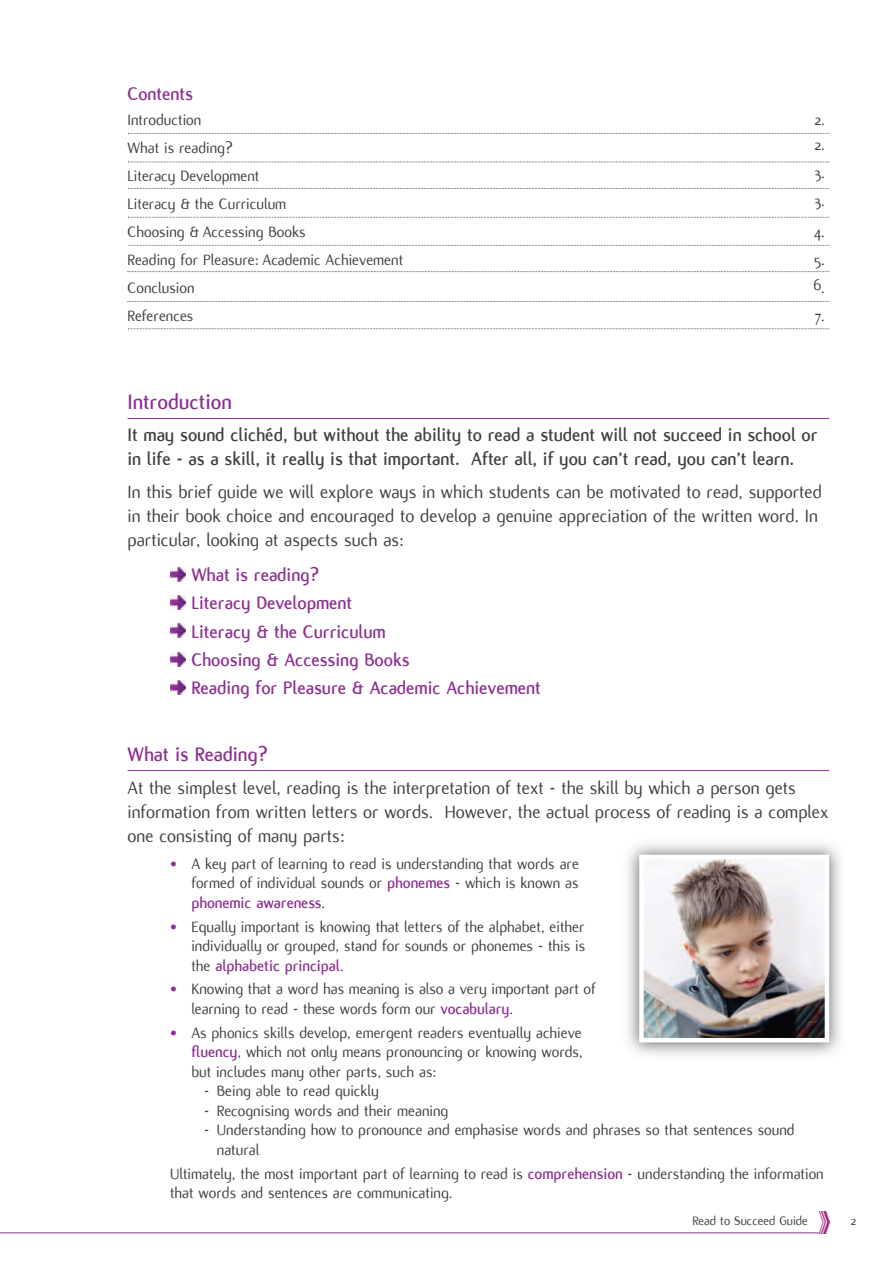
<style>
.page{position:relative;width:893px;height:1263px;background:#fff}
.page>*{position:absolute;margin:0;border:0;box-sizing:border-box;transform-origin:0 0}
.t1{font:700 22.5px "Flux";color:#8d3092}
.t2{font:700 21px "Flux";color:#8d3092}
.t3{font:19.5px/24px "Flux";color:#3e4042}
.t4{font:700 19.5px/24px "Flux";color:#3e4042}
.t5{font:700 19.5px/28.2px "Flux";color:#8d3092}
.t6{font:16.5px/19.5px "Flux";color:#3e4042;text-align:justify}
.t7{font:13.5px "Flux";color:#3e4042}
.s1{color:#8d3092}
.s2{font-weight:700;color:#8d3092}
</style>
<div class="page">
<svg style="left:128px;top:133px;width:701px;height:1px"></svg>
<svg style="left:128px;top:162px;width:701px;height:1px"></svg>
<svg style="left:128px;top:188px;width:701px;height:1px"></svg>
<svg style="left:128px;top:217px;width:701px;height:1px"></svg>
<svg style="left:128px;top:245px;width:701px;height:1px"></svg>
<svg style="left:128px;top:328px;width:701px;height:1px"></svg>
<svg style="left:128px;top:271px;width:701px;height:1px"></svg>
<svg style="left:128px;top:301px;width:701px;height:1px"></svg>
<hr style="left:128px;top:418px;width:701px;height:1px;background:#8d3092">
<hr style="left:128px;top:770px;width:701px;height:1px;background:#8d3092">
<hr style="left:0;top:1232px;width:820px;height:1px;background:#8d3092">
<img style="left:819px;top:1212px;width:10px;height:21px">
<img style="left:627px;top:843px;width:214px;height:212px">
<img style="left:644px;top:860px;width:180px;height:177px">
<div style="left:639px;top:855px;width:190px;height:187px;border:4px solid #fff"></div>
<img style="left:170px;top:567px;width:15px;height:14px">
<img style="left:170px;top:595px;width:15px;height:15px">
<img style="left:170px;top:623px;width:15px;height:14px">
<img style="left:170px;top:652px;width:15px;height:14px">
<img style="left:170px;top:680px;width:15px;height:15px">
<p class="t5" style="left:128px;top:80px;width:67px">Contents</p>
<p class="t6" style="left:128px;top:110px;width:75px">Introduction</p>
<p class="t6" style="left:814px;top:110px;width:12px">2.</p>
<p class="t6" style="left:128px;top:138px;width:107px">What is reading?</p>
<p class="t6" style="left:814px;top:135px;width:12px">2.</p>
<p class="t6" style="left:128px;top:166px;width:133px">Literacy Development</p>
<p class="t6" style="left:814px;top:163px;width:12px">3.</p>
<p class="t6" style="left:128px;top:194px;width:160px">Literacy &amp; the Curriculum</p>
<p class="t6" style="left:814px;top:191px;width:12px">3.</p>
<p class="t6" style="left:128px;top:222px;width:179px">Choosing &amp; Accessing Books</p>
<p class="t6" style="left:814px;top:222px;width:13px">4.</p>
<p class="t6" style="left:128px;top:250px;width:277px">Reading for Pleasure: Academic Achievement</p>
<p class="t6" style="left:814px;top:250px;width:12px">5.</p>
<p class="t6" style="left:128px;top:278px;width:68px">Conclusion</p>
<p class="t6" style="left:813px;top:277px;width:13px">6.</p>
<p class="t6" style="left:128px;top:306px;width:67px">References</p>
<p class="t6" style="left:815px;top:306px;width:12px">7.</p>
<h1 class="t1" style="left:128px;top:390px;width:106px">Introduction</h1>
<p class="t4" style="left:128px;top:423px;width:692px">It may sound clichéd, but without the ability to read a student will not succeed in school or in life - as a skill, it really is that important. After all, if you can’t read, you can’t learn.</p>
<p class="t3" style="left:128px;top:480px;width:696px">In this brief guide we will explore ways in which students can be motivated to read, supported in their book choice and encouraged to develop a genuine appreciation of the written word. In particular, looking at aspects such as:</p>
<p class="t5" style="left:191px;top:561px;width:351px">What is reading?<br>Literacy Development<br>Literacy &amp; the Curriculum<br>Choosing &amp; Accessing Books<br>Reading for Pleasure &amp; Academic Achievement</p>
<p class="t2" style="left:128px;top:743px;width:142px">What is Reading?</p>
<p class="t3" style="left:128px;top:776px;width:702px">At the simplest level, reading is the interpretation of text - the skill by which a person gets information from written letters or words. However, the actual process of reading is a complex one consisting of many parts:</p>
<p class="t6" style="left:191px;top:854px;width:389px;text-indent:-21px"><span class="s1">•</span> A key part of learning to read is understanding that words are formed of individual sounds or <span class="s2">phonemes</span> - which is known as <span class="s2">phonemic awareness</span>.</p>
<p class="t6" style="left:191px;top:917px;width:395px;text-indent:-21px"><span class="s1">•</span> Equally important is knowing that letters of the alphabet, either individually or grouped, stand for sounds or phonemes - this is the <span class="s2">alphabetic principal</span>.</p>
<p class="t6" style="left:191px;top:979px;width:406px;text-indent:-21px"><span class="s1">•</span> Knowing that a word has meaning is also a very important part of learning to read - these words form our <span class="s2">vocabulary</span>.</p>
<p class="t6" style="left:191px;top:1023px;width:393px;text-indent:-21px"><span class="s1">•</span> As phonics skills develop, emergent readers eventually achieve <span class="s2">fluency</span>, which not only means pronouncing or knowing words, but includes many other parts, such as:</p>
<p class="t6" style="left:204px;top:1081px;width:176px">- Being able to read quickly</p>
<p class="t6" style="left:204px;top:1101px;width:246px">- Recognising words and their meaning</p>
<p class="t6" style="left:217px;top:1120px;width:579px;text-indent:-13px">- Understanding how to pronounce and emphasise words and phrases so that sentences sound natural</p>
<p class="t6" style="left:170px;top:1163px;width:655px">Ultimately, the most important part of learning to read is <span class="s2">comprehension</span> - understanding the information that words and sentences are communicating.</p>
<p class="t7" style="left:692px;top:1213px;width:117px">Read to Succeed Guide</p>
<p class="t7" style="left:850px;top:1213px;width:7px">2</p>
</div>
